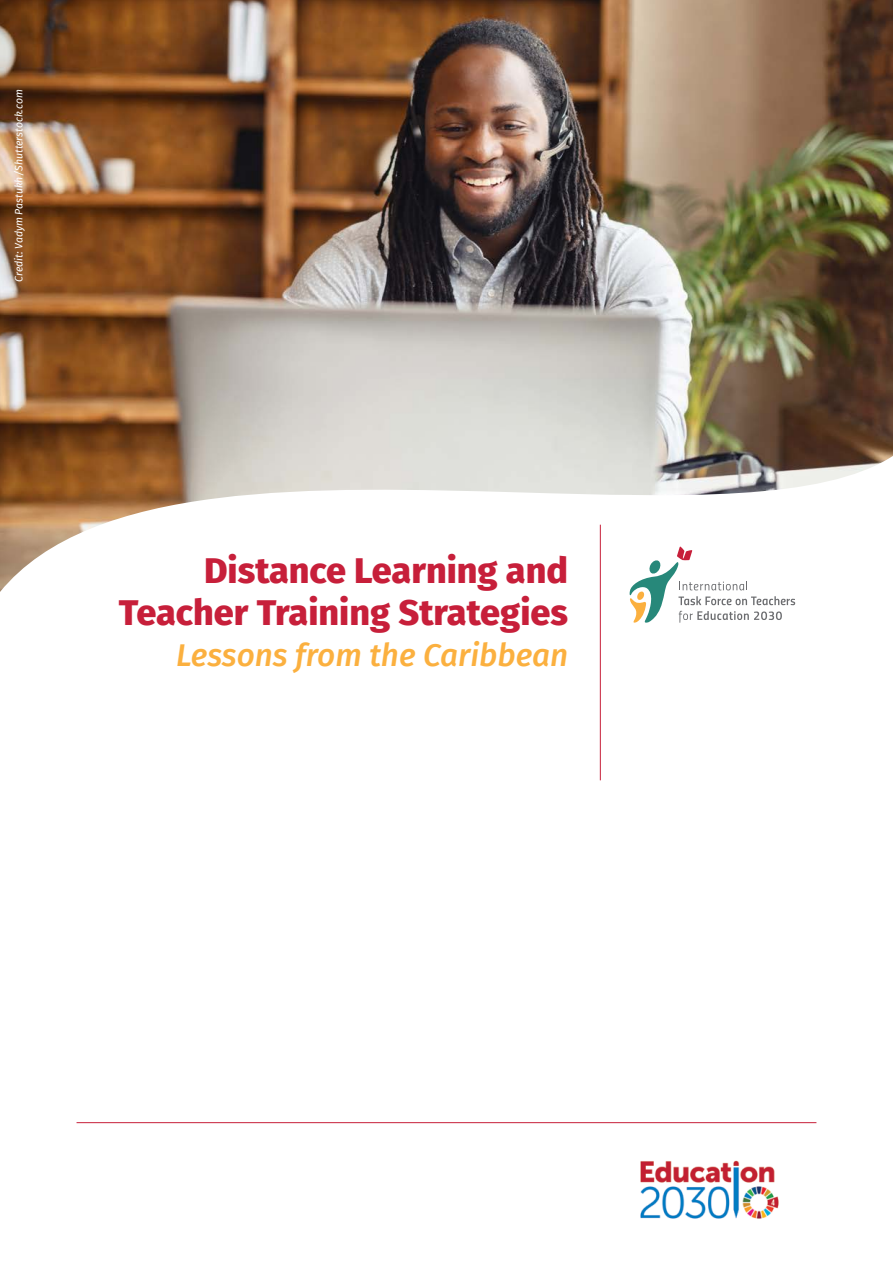
<style>
.page{position:relative;width:893px;height:1263px;background:#fff}
.page>*{position:absolute;margin:0;border:0;box-sizing:border-box;transform-origin:0 0}
.t1{font:800 36px/42px "Fira Sans";color:#c71f3a;text-align:right}
.t2{font:italic 500 31.5px "Fira Sans";color:#fbb03f}
.t3{font:italic 10.5px "Fira Sans";color:#fff}
</style>
<div class="page">
<img style="left:0;top:0;width:893px;height:592px">
<hr style="left:600px;top:525px;width:1px;height:255px;background:#c71f3a">
<hr style="left:77px;top:1122px;width:739px;height:1px;background:#c71f3a">
<img style="left:640px;top:1160px;width:139px;height:59px">
<svg style="left:629px;top:546px;width:166px;height:77px"></svg>
<p class="t3" style="left:11px;top:282px;width:194px;rotate:-90deg">Credit: Vadym Pastukh/Shutterstock.com</p>
<p class="t1" style="left:119px;top:547px;width:451px">Distance Learning and<br>Teacher Training Strategies</p>
<p class="t2" style="left:176px;top:630px;width:394px">Lessons from the Caribbean</p>
</div>
